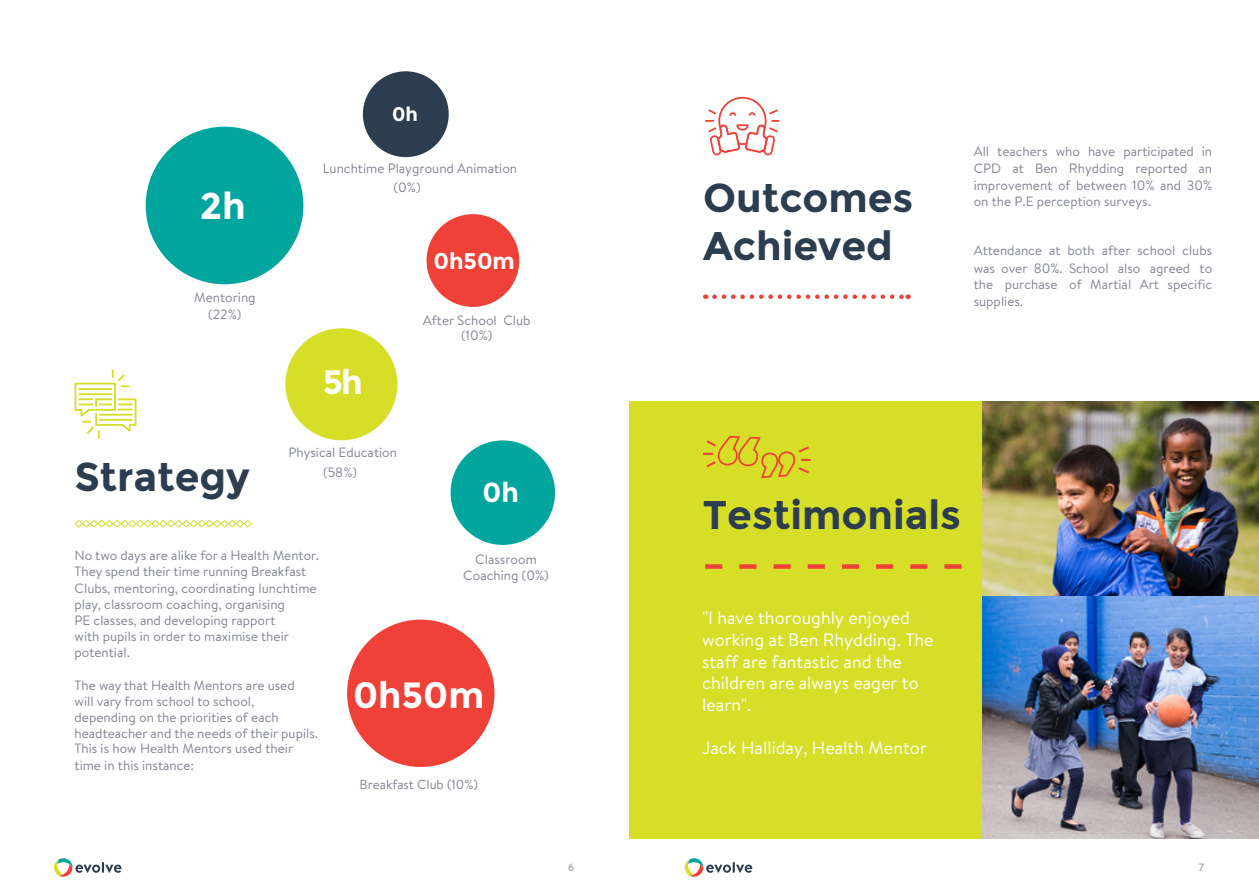
<style>
.page{position:relative;width:1259px;height:893px;background:#fff}
.page>*{position:absolute;margin:0;border:0;box-sizing:border-box;transform-origin:0 0}
.t1{font:700 40.05px/48px "Montserrat";color:#2c3d4f}
.t2{font:700 37.05px "Montserrat";color:#fff}
.t3{font:700 36.45px "Montserrat";color:#fff}
.t4{font:700 33.9px "Montserrat";color:#fff}
.t5{font:700 27.45px "Montserrat";color:#fff}
.t6{font:700 22.65px "Montserrat";color:#fff}
.t7{font:700 19.5px "Montserrat";color:#fff}
.t8{font:18px/21.6px "Brandon Text";color:#fff}
.t9{font:13.5px/16.2px "Brandon Text";color:#828592}
.t10{font:13.2px "Brandon Text";color:#828592}
.t11{font:10.5px "Brandon Text";color:#828592}
</style>
<div class="page">
<svg style="left:54px;top:858px;width:67px;height:19px"></svg>
<svg style="left:685px;top:858px;width:67px;height:19px"></svg>
<div style="left:347px;top:620px;width:147px;height:147px;background:#ef4137;border-radius:50%"></div>
<svg style="left:74px;top:519px;width:178px;height:9px"></svg>
<svg style="left:74px;top:369px;width:63px;height:70px"></svg>
<div style="left:450px;top:440px;width:105px;height:105px;background:#00a69e;border-radius:50%"></div>
<div style="left:146px;top:127px;width:157px;height:157px;background:#00a69e;border-radius:50%"></div>
<div style="left:426px;top:214px;width:93px;height:93px;background:#ef4137;border-radius:50%"></div>
<div style="left:363px;top:71px;width:86px;height:86px;background:#2c3d4f;border-radius:50%"></div>
<div style="left:285px;top:328px;width:112px;height:112px;background:#d6de27;border-radius:50%"></div>
<div style="left:629px;top:402px;width:366px;height:437px;background:#d6de27"></div>
<svg style="left:705px;top:564px;width:256px;height:5px"></svg>
<svg style="left:703px;top:435px;width:108px;height:44px"></svg>
<img style="left:982px;top:402px;width:277px;height:437px">
<svg style="left:714px;top:294px;width:194px;height:5px"></svg>
<svg style="left:705px;top:96px;width:75px;height:60px"></svg>
<h2 class="t2" style="left:200px;top:184px;width:48px">2h</h2>
<p class="t9" style="left:194px;top:289px;width:63px;text-align:center">Mentoring (22%)</p>
<h1 class="t1" style="left:75px;top:453px;width:177px">Strategy</h1>
<h3 class="t7" style="left:392px;top:102px;width:27px">0h</h3>
<p class="t9" style="left:393px;top:158px;width:125px;line-height:19.2px;text-indent:-71px">Lunchtime Playground Animation (0%)</p>
<h3 class="t6" style="left:433px;top:247px;width:83px">0h50m</h3>
<h3 class="t4" style="left:323px;top:362px;width:41px">5h</h3>
<p class="t9" style="left:288px;top:443px;width:110px;line-height:19.2px;text-align:center">Physical Education (58%)</p>
<p class="t9" style="left:423px;top:312px;width:109px;line-height:15px;text-align:center">After School Club (10%)</p>
<h3 class="t5" style="left:482px;top:476px;width:38px">0h</h3>
<p class="t9" style="left:75px;top:547px;width:246px">No two days are alike for a Health Mentor.<br>They spend their time running Breakfast Clubs, mentoring, coordinating lunchtime play, classroom coaching, organising<br>PE classes, and developing rapport<br>with pupils in order to maximise their potential.</p>
<p class="t9" style="left:75px;top:676px;width:245px">The way that Health Mentors are used<br>will vary from school to school, depending on the priorities of each headteacher and the needs of their pupils.</p>
<p class="t9" style="left:75px;top:740px;width:220px">This is how Health Mentors used their time in this instance:</p>
<p class="t9" style="left:463px;top:551px;width:87px;text-align:center">Classroom<br>Coaching (0%)</p>
<h3 class="t3" style="left:353px;top:674px;width:133px">0h50m</h3>
<p class="t10" style="left:359px;top:775px;width:120px">Breakfast Club (10%)</p>
<h1 class="t1" style="left:703px;top:174px;width:212px">Outcomes<br>Achieved</h1>
<p class="t9" style="left:973px;top:142px;width:240px;line-height:16.8px;text-align:justify">All teachers who have participated in CPD at Ben Rhydding reported an improvement of between 10% and 30% on the P.E perception surveys.</p>
<p class="t9" style="left:973px;top:241px;width:240px;line-height:17px;text-align:justify">Attendance at both after school clubs was over 80%. School also agreed to the purchase of Martial Art specific supplies.</p>
<h1 class="t1" style="left:703px;top:491px;width:260px">Testimonials</h1>
<h3 class="t8" style="left:702px;top:607px;width:233px">"I have thoroughly enjoyed working at Ben Rhydding. The staff are fantastic and the children are always eager to learn".</h3>
<h3 class="t8" style="left:702px;top:736px;width:226px">Jack Halliday, Health Mentor</h3>
<p class="t11" style="left:568px;top:860px;width:8px">6</p>
<p class="t11" style="left:1199px;top:860px;width:7px">7</p>
</div>
